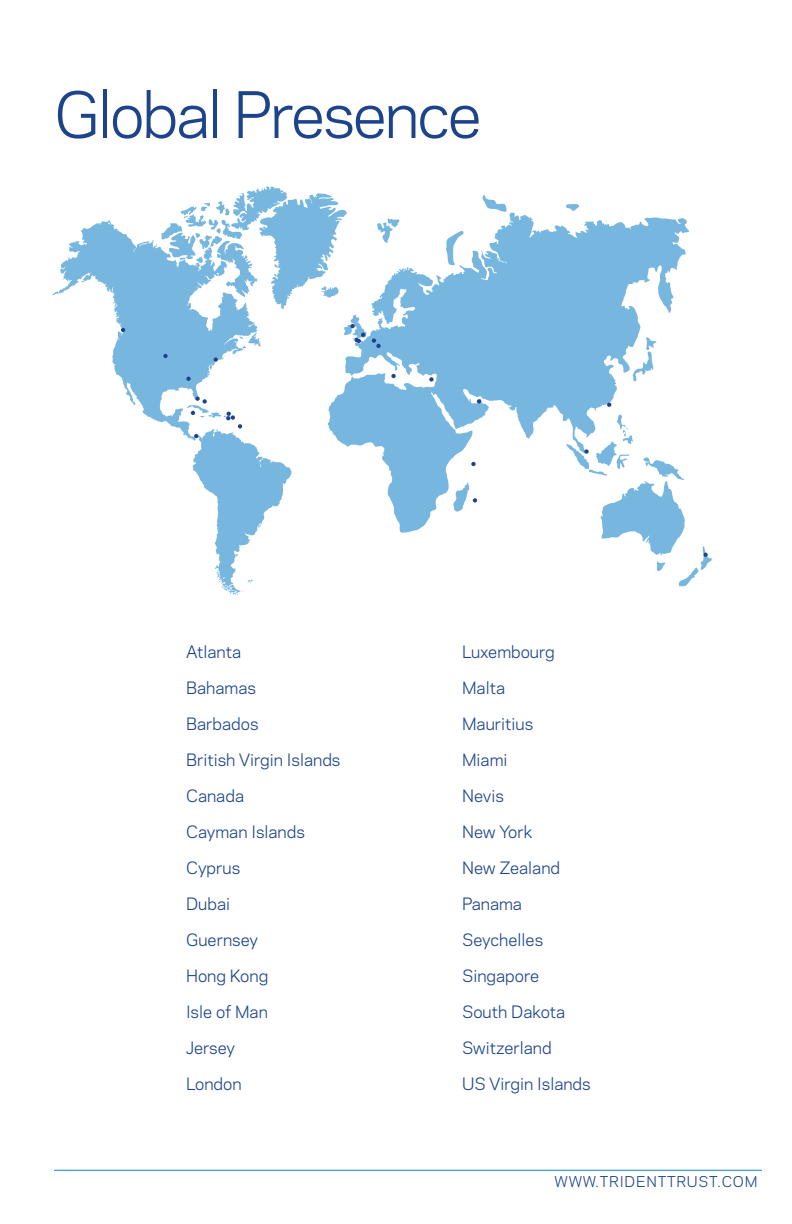
<style>
.page{position:relative;width:792px;height:1224px;background:#fff}
.page>*{position:absolute;margin:0;border:0;box-sizing:border-box;transform-origin:0 0}
.Sheet_Header___Dk_Bl{font:60px "Polaris";letter-spacing:-.04em;color:#1d448b}
.Country_Map_Listing{font:16px "Polaris";color:#1d448b}
.URL{font:14px "Polaris";letter-spacing:.05em;color:#1d448b}
</style>
<div class="page">
<hr style="left:54px;top:1170px;width:708px;height:1px;background:#008ac8">
<svg style="left:52px;top:186px;width:660px;height:409px"></svg>
<svg style="left:703px;top:553px;width:5px;height:4px"></svg>
<svg style="left:584px;top:449px;width:5px;height:5px"></svg>
<svg style="left:473px;top:498px;width:4px;height:5px"></svg>
<svg style="left:471px;top:462px;width:5px;height:4px"></svg>
<svg style="left:477px;top:399px;width:4px;height:5px"></svg>
<svg style="left:429px;top:377px;width:5px;height:5px"></svg>
<svg style="left:391px;top:374px;width:5px;height:4px"></svg>
<svg style="left:372px;top:338px;width:9px;height:10px"></svg>
<svg style="left:194px;top:434px;width:4px;height:4px"></svg>
<svg style="left:191px;top:411px;width:4px;height:4px"></svg>
<svg style="left:226px;top:412px;width:16px;height:17px"></svg>
<svg style="left:195px;top:396px;width:12px;height:8px"></svg>
<svg style="left:186px;top:377px;width:5px;height:4px"></svg>
<svg style="left:214px;top:357px;width:4px;height:5px"></svg>
<svg style="left:163px;top:354px;width:5px;height:4px"></svg>
<svg style="left:607px;top:403px;width:4px;height:4px"></svg>
<svg style="left:350px;top:324px;width:15px;height:19px"></svg>
<svg style="left:121px;top:328px;width:4px;height:4px"></svg>
<p class="Sheet_Header___Dk_Bl" style="left:54px;top:70px;width:429px">Global Presence</p>
<p class="Country_Map_Listing" style="left:186px;top:640px;width:57px">Atlanta</p>
<p class="Country_Map_Listing" style="left:186px;top:676px;width:71px">Bahamas</p>
<p class="Country_Map_Listing" style="left:186px;top:712px;width:74px">Barbados</p>
<p class="Country_Map_Listing" style="left:186px;top:748px;width:156px">British Virgin Islands</p>
<p class="Country_Map_Listing" style="left:186px;top:784px;width:60px">Canada</p>
<p class="Country_Map_Listing" style="left:186px;top:820px;width:120px">Cayman Islands</p>
<p class="Country_Map_Listing" style="left:186px;top:856px;width:56px">Cyprus</p>
<p class="Country_Map_Listing" style="left:186px;top:892px;width:46px">Dubai</p>
<p class="Country_Map_Listing" style="left:186px;top:928px;width:74px">Guernsey</p>
<p class="Country_Map_Listing" style="left:186px;top:964px;width:84px">Hong Kong</p>
<p class="Country_Map_Listing" style="left:186px;top:1000px;width:83px">Isle of Man</p>
<p class="Country_Map_Listing" style="left:186px;top:1036px;width:51px">Jersey</p>
<p class="Country_Map_Listing" style="left:186px;top:1072px;width:57px">London</p>
<p class="Country_Map_Listing" style="left:462px;top:640px;width:94px">Luxembourg</p>
<p class="Country_Map_Listing" style="left:462px;top:676px;width:45px">Malta</p>
<p class="Country_Map_Listing" style="left:462px;top:712px;width:73px">Mauritius</p>
<p class="Country_Map_Listing" style="left:462px;top:748px;width:47px">Miami</p>
<p class="Country_Map_Listing" style="left:462px;top:784px;width:43px">Nevis</p>
<p class="Country_Map_Listing" style="left:462px;top:820px;width:72px">New York</p>
<p class="Country_Map_Listing" style="left:462px;top:856px;width:100px">New Zealand</p>
<p class="Country_Map_Listing" style="left:462px;top:892px;width:62px">Panama</p>
<p class="Country_Map_Listing" style="left:462px;top:928px;width:83px">Seychelles</p>
<p class="Country_Map_Listing" style="left:462px;top:964px;width:79px">Singapore</p>
<p class="Country_Map_Listing" style="left:462px;top:1000px;width:105px">South Dakota</p>
<p class="Country_Map_Listing" style="left:462px;top:1036px;width:91px">Switzerland</p>
<p class="Country_Map_Listing" style="left:462px;top:1072px;width:130px">US Virgin Islands</p>
<p class="URL" style="left:555px;top:1171px;width:204px">WWW.TRIDENTTRUST.COM</p>
</div>
